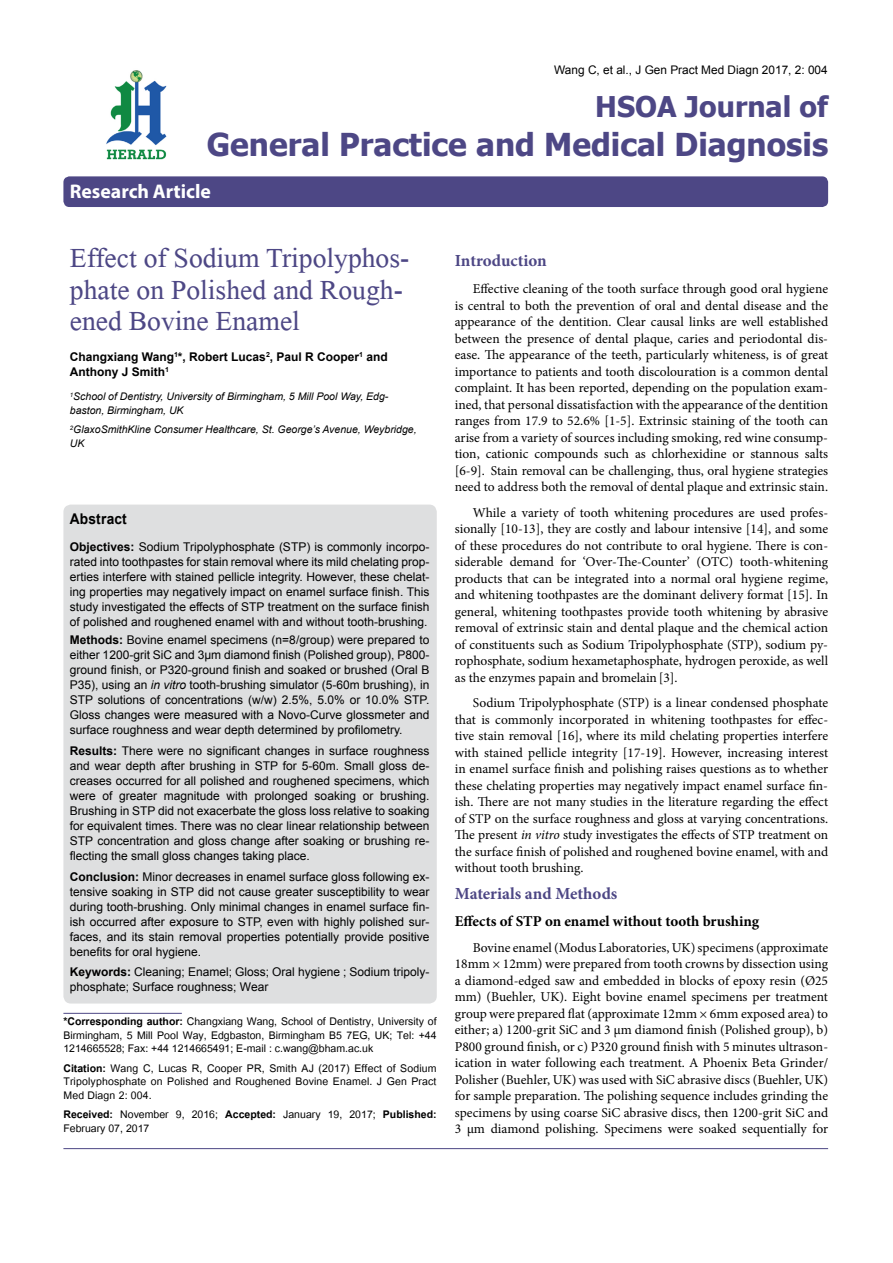
<style>
.page{position:relative;width:893px;height:1263px;background:#fff}
.page>*{position:absolute;margin:0;border:0;box-sizing:border-box;transform-origin:0 0}
.t1{font:41.25px/31.5px "Microsoft Himalaya";color:#4d4785}
.t2{font:700 31.5px "Tahoma";color:#4d4785}
.t3{font:700 28.5px "Tahoma";color:#4d4785}
.t4{font:700 19.8px "Myriad Hebrew";color:#fff}
.t5{font:700 16.95px "Minion Pro";color:#4d4785}
.t6{font:700 15px "Minion Pro";color:#000}
.t7{font:700 14.85px "Arial";letter-spacing:.015em;color:#000;scale:.93 1}
.t8{font:14.7px/13.5px "Utsaah";color:#000;text-align:justify}
.t9{font:13.5px/16.5px "Minion Pro";color:#000;text-align:justify}
.t10{font:12px/15px "Arial";color:#000;text-align:justify}
.t11{font:700 12px/15px "Arial";color:#000}
.t12{font:11.85px "Arial";color:#000}
.t13{font:italic 10.5px/13.5px "Arial";color:#000}
.s1{font-weight:700}
.s2{font-style:italic}
</style>
<div class="page">
<div style="left:63px;top:176px;width:765px;height:31px;background:#4d4785;border-radius:6px"></div>
<hr style="left:63px;top:1013px;width:119px;height:1px;background:#4d4785">
<img style="left:106px;top:70px;width:61px;height:90px">
<hr style="left:63px;top:1148px;width:765px;height:1px;background:#4d4785">
<div style="left:63px;top:505px;width:374px;height:498px;background:#dedfe0;border-radius:8px"></div>
<p class="t12" style="left:554px;top:62px;width:275px">Wang C, et al., J Gen Pract Med Diagn 2017, 2: 004</p>
<h3 class="t3" style="left:595px;top:87px;width:234px">HSOA Journal of</h3>
<h2 class="t2" style="left:207px;top:123px;width:623px">General Practice and Medical Diagnosis</h2>
<h3 class="t4" style="left:70px;top:180px;width:143px">Research Article</h3>
<h1 class="t1" style="left:70px;top:237px;width:341px">Effect of Sodium Tripolyphos&shy;phate on Polished and Rough&shy;ened Bovine Enamel</h1>
<p class="t11" style="left:70px;top:350px;width:319px">Changxiang Wang<sup>1</sup>*, Robert Lucas<sup>2</sup>, Paul R Cooper<sup>1</sup> and<br>Anthony J Smith<sup>1</sup></p>
<p class="t13" style="left:70px;top:390px;width:320px"><sup>1</sup>School of Dentistry, University of Birmingham, 5 Mill Pool Way, Edg&shy;baston, Birmingham, UK</p>
<p class="t13" style="left:70px;top:423px;width:348px"><sup>2</sup>GlaxoSmithKline Consumer Healthcare, St. George’s Avenue, Weybridge,<br>UK</p>
<p class="t7" style="left:70px;top:509px;width:63px">Abstract</p>
<p class="t10" style="left:70px;top:540px;width:361px"><span class="s1">Objectives:</span> Sodium Tripolyphosphate (STP) is commonly incorpo&shy;rated into toothpastes for stain removal where its mild chelating prop&shy;erties interfere with stained pellicle integrity. However, these chelat&shy;ing properties may negatively impact on enamel surface finish. This study investigated the effects of STP treatment on the surface finish of polished and roughened enamel with and without tooth-brushing.</p>
<p class="t10" style="left:70px;top:633px;width:361px"><span class="s1">Methods:</span> Bovine enamel specimens (n=8/group) were prepared to either 1200-grit SiC and 3µm diamond finish (Polished group), P800- ground finish, or P320-ground finish and soaked or brushed (Oral B P35), using an <span class="s2">in vitro</span> tooth-brushing simulator (5-60m brushing), in STP solutions of concentrations (w/w) 2.5%, 5.0% or 10.0% STP.<br>Gloss changes were measured with a Novo-Curve glossmeter and surface roughness and wear depth determined by profilometry.</p>
<p class="t10" style="left:70px;top:744px;width:361px"><span class="s1">Results:</span> There were no significant changes in surface roughness and wear depth after brushing in STP for 5-60m. Small gloss de&shy;creases occurred for all polished and roughened specimens, which were of greater magnitude with prolonged soaking or brushing.<br>Brushing in STP did not exacerbate the gloss loss relative to soaking for equivalent times. There was no clear linear relationship between STP concentration and gloss change after soaking or brushing re&shy;flecting the small gloss changes taking place.</p>
<p class="t10" style="left:70px;top:870px;width:361px"><span class="s1">Conclusion:</span> Minor decreases in enamel surface gloss following ex&shy;tensive soaking in STP did not cause greater susceptibility to wear during tooth-brushing. Only minimal changes in enamel surface fin&shy;ish occurred after exposure to STP, even with highly polished sur&shy;faces, and its stain removal properties potentially provide positive benefits for oral hygiene.</p>
<p class="t10" style="left:70px;top:964px;width:361px"><span class="s1">Keywords:</span> Cleaning; Enamel; Gloss; Oral hygiene ; Sodium tripoly&shy;phosphate; Surface roughness; Wear</p>
<p class="t8" style="left:63px;top:1016px;width:375px"><span class="s1">*Corresponding author:</span> Changxiang Wang, School of Dentistry, University of Birmingham, 5 Mill Pool Way, Edgbaston, Birmingham B5 7EG, UK; Tel: +44<br>1214665528; Fax: +44 1214665491; E-mail : c.wang@bham.ac.uk</p>
<p class="t8" style="left:63px;top:1062px;width:375px"><span class="s1">Citation:</span> Wang C, Lucas R, Cooper PR, Smith AJ (2017) Effect of Sodium Tripolyphosphate on Polished and Roughened Bovine Enamel. J Gen Pract Med Diagn 2: 004.</p>
<p class="t8" style="left:63px;top:1109px;width:375px"><span class="s1">Received:</span> November 9, 2016; <span class="s1">Accepted:</span> January 19, 2017; <span class="s1">Published:<br></span>February 07, 2017</p>
<p class="t5" style="left:455px;top:249px;width:94px">Introduction</p>
<p class="t9" style="left:455px;top:281px;width:375px;text-indent:18px">Effective cleaning of the tooth surface through good oral hygiene is central to both the prevention of oral and dental disease and the appearance of the dentition. Clear causal links are well established between the presence of dental plaque, caries and periodontal dis&shy;ease. The appearance of the teeth, particularly whiteness, is of great importance to patients and tooth discolouration is a common dental complaint. It has been reported, depending on the population exam&shy;ined, that personal dissatisfaction with the appearance of the dentition ranges from 17.9 to 52.6% [1-5]. Extrinsic staining of the tooth can arise from a variety of sources including smoking, red wine consump&shy;tion, cationic compounds such as chlorhexidine or stannous salts [6-9]. Stain removal can be challenging, thus, oral hygiene strategies need to address both the removal of dental plaque and extrinsic stain.</p>
<p class="t9" style="left:455px;top:504px;width:375px;text-indent:18px">While a variety of tooth whitening procedures are used profes&shy;sionally [10-13], they are costly and labour intensive [14], and some of these procedures do not contribute to oral hygiene. There is con&shy;siderable demand for ‘Over-The-Counter’ (OTC) tooth-whitening products that can be integrated into a normal oral hygiene regime, and whitening toothpastes are the dominant delivery format [15]. In general, whitening toothpastes provide tooth whitening by abrasive removal of extrinsic stain and dental plaque and the chemical action of constituents such as Sodium Tripolyphosphate (STP), sodium py&shy;rophosphate, sodium hexametaphosphate, hydrogen peroxide, as well as the enzymes papain and bromelain[3].</p>
<p class="t9" style="left:455px;top:695px;width:375px;text-indent:18px">Sodium Tripolyphosphate (STP) is a linear condensed phosphate that is commonly incorporated in whitening toothpastes for effec&shy;tive stain removal [16], where its mild chelating properties interfere with stained pellicle integrity [17-19]. However, increasing interest in enamel surface finish and polishing raises questions as to whether these chelating properties may negatively impact enamel surface fin&shy;ish. There are not many studies in the literature regarding the effect of STP on the surface roughness and gloss at varying concentrations.<br>The present <span class="s2">in vitro</span> study investigates the effects of STP treatment on the surface finish of polished and roughened bovine enamel, with and without tooth brushing.</p>
<p class="t5" style="left:455px;top:882px;width:164px">Materials and Methods</p>
<p class="t6" style="left:455px;top:911px;width:306px">Effects of STP on enamel without tooth brushing</p>
<p class="t9" style="left:455px;top:939px;width:375px;text-indent:18px">Bovine enamel (Modus Laboratories, UK) specimens (approximate 18mm × 12mm) were prepared from tooth crowns by dissection using a diamond-edged saw and embedded in blocks of epoxy resin (Ø25 mm) (Buehler, UK). Eight bovine enamel specimens per treatment group were prepared flat (approximate 12mm × 6mm exposed area) to either; a) 1200-grit SiC and 3 µm diamond finish (Polished group), b)<br>P800 ground finish, or c) P320 ground finish with 5 minutes ultrason&shy;ication in water following each treatment. A Phoenix Beta Grinder/ Polisher (Buehler, UK) was used with SiC abrasive discs (Buehler, UK) for sample preparation. The polishing sequence includes grinding the specimens by using coarse SiC abrasive discs, then 1200-grit SiC and 3 µm diamond polishing. Specimens were soaked sequentially for</p>
</div>
